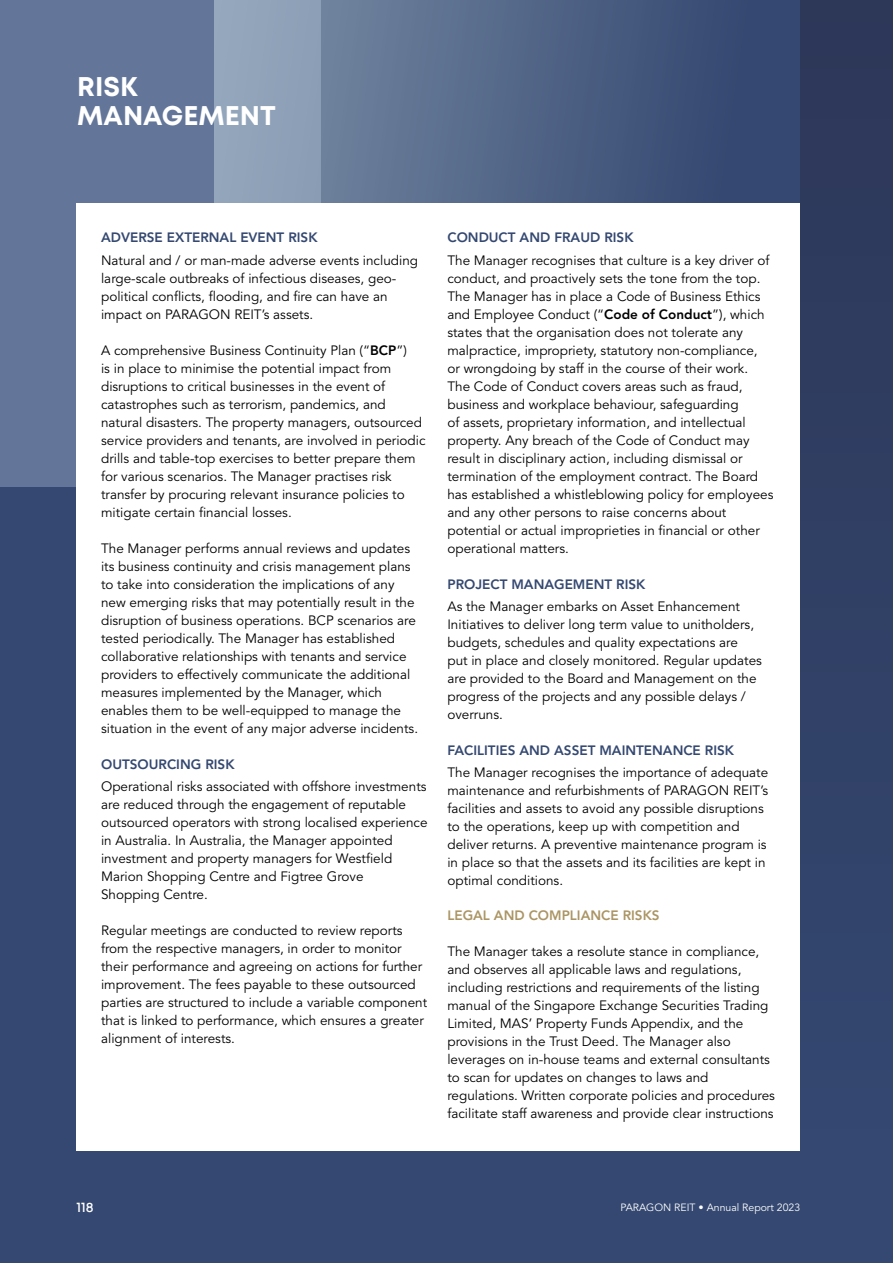
<style>
.page{position:relative;width:893px;height:1263px;background:#344871}
.page>*{position:absolute;margin:0;border:0;box-sizing:border-box;transform-origin:0 0}
.t1{font:700 27px/28.5px "Mont";color:#fff}
.t2{font:13.5px/18px "Avenir LT Std";color:#000}
.t3{font:800 13.5px "Avenir LT Std";color:#344871}
.t4{font:800 13.5px "Avenir LT Std";color:#ab9564}
.t5{font:600 13.5px "Mont";color:#fff}
.t6{font:10.5px "Avenir LT Std";color:#fff}
.s1{font-weight:800}
</style>
<div class="page">
<div style="left:0;top:0;width:321px;height:487px;background:#637699"></div>
<div style="left:76px;top:203px;width:724px;height:948px;background:#fff"></div>
<svg style="left:214px;top:0;width:462px;height:203px"></svg>
<div style="left:800px;top:0;width:93px;height:1138px;background:#303f64"></div>
<h1 class="t1" style="left:77px;top:73px;width:200px">RISK<br>MANAGEMENT</h1>
<p class="t3" style="left:101px;top:230px;width:218px">ADVERSE EXTERNAL EVENT RISK</p>
<p class="t2" style="left:101px;top:251px;width:319px">Natural and / or man-made adverse events including large-scale outbreaks of infectious diseases, geo&shy;political conflicts, flooding, and fire can have an impact on PARAGON REIT’s assets.</p>
<p class="t2" style="left:101px;top:341px;width:326px">A comprehensive Business Continuity Plan (“<span class="s1">BCP</span>”)<br>is in place to minimise the potential impact from disruptions to critical businesses in the event of catastrophes such as terrorism, pandemics, and natural disasters. The property managers, outsourced service providers and tenants, are involved in periodic drills and table-top exercises to better prepare them for various scenarios. The Manager practises risk transfer by procuring relevant insurance policies to mitigate certain financial losses.</p>
<p class="t2" style="left:101px;top:539px;width:318px">The Manager performs annual reviews and updates its business continuity and crisis management plans to take into consideration the implications of any new emerging risks that may potentially result in the disruption of business operations. BCP scenarios are tested periodically. The Manager has established collaborative relationships with tenants and service providers to effectively communicate the additional measures implemented by the Manager, which enables them to be well-equipped to manage the situation in the event of any major adverse incidents.</p>
<p class="t3" style="left:101px;top:756px;width:135px">OUTSOURCING RISK</p>
<p class="t2" style="left:101px;top:778px;width:328px">Operational risks associated with offshore investments are reduced through the engagement of reputable outsourced operators with strong localised experience in Australia. In Australia, the Manager appointed investment and property managers for Westfield Marion Shopping Centre and Figtree Grove<br>Shopping Centre.</p>
<p class="t2" style="left:101px;top:922px;width:328px">Regular meetings are conducted to review reports from the respective managers, in order to monitor their performance and agreeing on actions for further improvement. The fees payable to these outsourced parties are structured to include a variable component that is linked to performance, which ensures a greater alignment of interests.</p>
<p class="t3" style="left:447px;top:230px;width:188px">CONDUCT AND FRAUD RISK</p>
<p class="t2" style="left:447px;top:251px;width:327px">The Manager recognises that culture is a key driver of conduct, and proactively sets the tone from the top.<br>The Manager has in place a Code of Business Ethics and Employee Conduct (“<span class="s1">Code of Conduct</span>”), which states that the organisation does not tolerate any malpractice, impropriety, statutory non-compliance, or wrongdoing by staff in the course of their work.<br>The Code of Conduct covers areas such as fraud, business and workplace behaviour, safeguarding<br>of assets, proprietary information, and intellectual property. Any breach of the Code of Conduct may result in disciplinary action, including dismissal or termination of the employment contract. The Board has established a whistleblowing policy for employees and any other persons to raise concerns about potential or actual improprieties in financial or other operational matters.</p>
<p class="t3" style="left:447px;top:576px;width:199px">PROJECT MANAGEMENT RISK</p>
<p class="t2" style="left:447px;top:597px;width:316px">As the Manager embarks on Asset Enhancement Initiatives to deliver long term value to unitholders, budgets, schedules and quality expectations are<br>put in place and closely monitored. Regular updates are provided to the Board and Management on the progress of the projects and any possible delays / overruns.</p>
<p class="t3" style="left:447px;top:742px;width:288px">FACILITIES AND ASSET MAINTENANCE RISK</p>
<p class="t2" style="left:447px;top:764px;width:322px">The Manager recognises the importance of adequate maintenance and refurbishments of PARAGON REIT’s facilities and assets to avoid any possible disruptions to the operations, keep up with competition and deliver returns. A preventive maintenance program is in place so that the assets and its facilities are kept in optimal conditions.</p>
<p class="t4" style="left:447px;top:907px;width:214px">LEGAL AND COMPLIANCE RISKS</p>
<p class="t2" style="left:447px;top:943px;width:329px">The Manager takes a resolute stance in compliance, and observes all applicable laws and regulations, including restrictions and requirements of the listing manual of the Singapore Exchange Securities Trading Limited, MAS’ Property Funds Appendix, and the provisions in the Trust Deed. The Manager also leverages on in-house teams and external consultants to scan for updates on changes to laws and regulations. Written corporate policies and procedures facilitate staff awareness and provide clear instructions</p>
<p class="t5" style="left:77px;top:1198px;width:19px">118</p>
<p class="t6" style="left:620px;top:1201px;width:181px">PARAGON REIT • Annual Report 2023</p>
</div>
